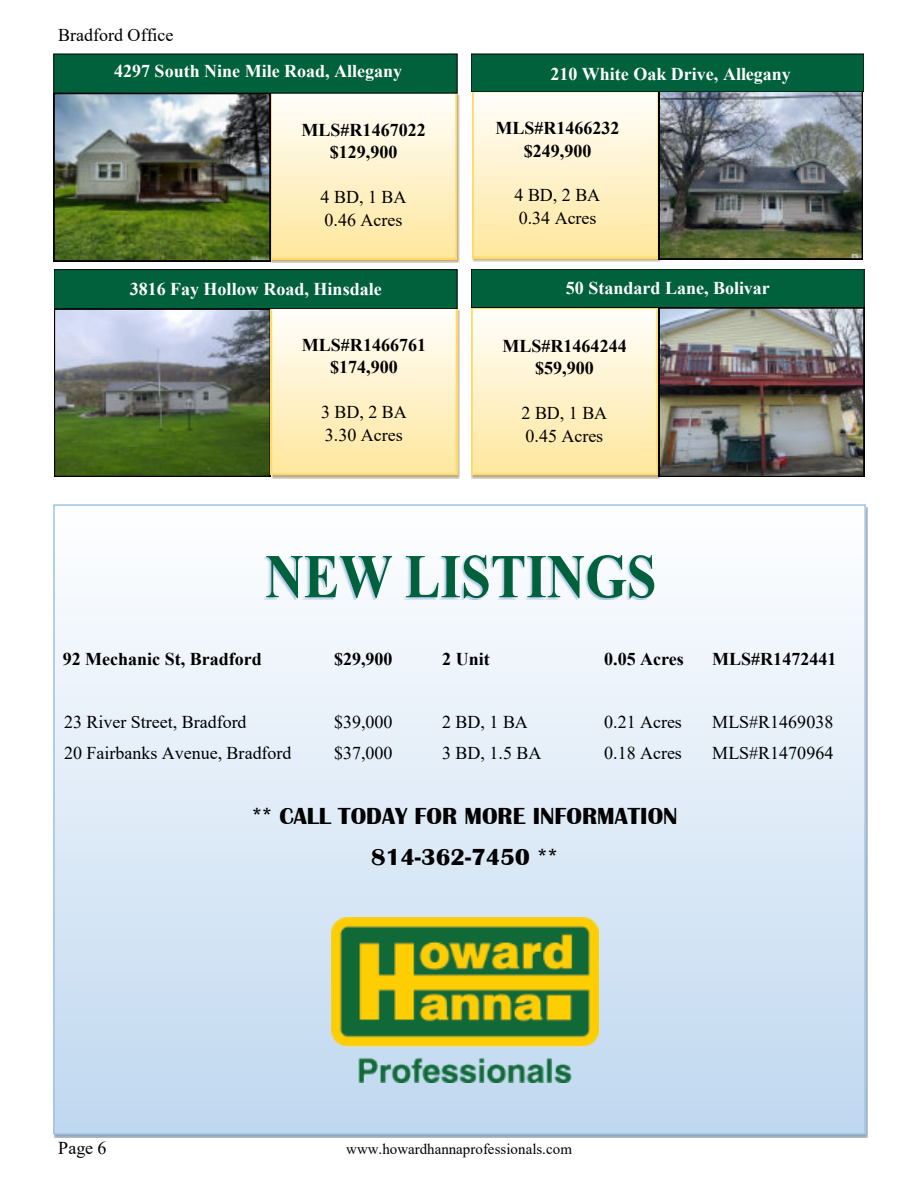
<style>
.page{position:relative;width:918px;height:1188px;background:#fff}
.page>*{position:absolute;margin:0;border:0;box-sizing:border-box;transform-origin:0 0}
.t1{font:700 24px/40.7px "Britannic";color:#000;text-align:center}
.t2{font:18px/22.6px "Times New Roman";color:#000}
.t3{font:700 18px/22.4px "Times New Roman";color:#000;text-align:center}
.t4{font:700 18px "Times New Roman";color:#fff}
.t5{font:15px "Times New Roman";color:#000}
</style>
<div class="page">
<img style="left:271px;top:94px;width:188px;height:169px">
<img style="left:54px;top:93px;width:403px;height:168px">
<div style="left:54px;top:54px;width:403px;height:39px;background:#00613c;border:1px solid #000"></div>
<img style="left:271px;top:310px;width:188px;height:169px">
<svg style="left:472px;top:92px;width:391px;height:167px;background:#b1ae99"></svg>
<div style="left:54px;top:505px;width:811px;height:629px;background:linear-gradient(to bottom,#fff,#bfd7ee)"></div>
<img style="left:264px;top:556px;width:389px;height:44px">
<svg style="left:266px;top:556px;width:126px;height:42px"></svg>
<svg style="left:406px;top:555px;width:248px;height:43px"></svg>
<svg style="left:54px;top:309px;width:403px;height:168px;background:#b3b597"></svg>
<img style="left:471px;top:308px;width:393px;height:169px">
<div style="left:471px;top:269px;width:393px;height:39px;background:#00613c;border:1px solid #000"></div>
<div style="left:54px;top:270px;width:403px;height:39px;background:#00613c;border:1px solid #000"></div>
<div style="left:471px;top:54px;width:393px;height:38px;background:#00613c;border:1px solid #000"></div>
<img style="left:331px;top:918px;width:267px;height:165px">
<p class="t2" style="left:58px;top:25px;width:117px">Bradford Office</p>
<p class="t4" style="left:114px;top:65px;width:290px">4297 South Nine Mile Road, Allegany</p>
<p class="t4" style="left:551px;top:67px;width:242px">210 White Oak Drive, Allegany</p>
<p class="t3" style="left:302px;top:121px;width:126px">MLS#R1467022 $129,900</p>
<p class="t2" style="left:321px;top:188px;width:87px">4 BD, 1 BA<br>0.46 Acres</p>
<p class="t3" style="left:496px;top:119px;width:126px">MLS#R1466232 $249,900</p>
<p class="t2" style="left:515px;top:186px;width:87px">4 BD, 2 BA<br>0.34 Acres</p>
<p class="t4" style="left:130px;top:283px;width:253px">3816 Fay Hollow Road, Hinsdale</p>
<p class="t4" style="left:566px;top:282px;width:206px">50 Standard Lane, Bolivar</p>
<p class="t3" style="left:302px;top:335px;width:126px">MLS#R1466761 $174,900</p>
<p class="t2" style="left:321px;top:402px;width:87px">3 BD, 2 BA<br>3.30 Acres</p>
<p class="t3" style="left:502px;top:336px;width:126px">MLS#R1464244 $59,900</p>
<p class="t2" style="left:522px;top:403px;width:87px">2 BD, 1 BA<br>0.45 Acres</p>
<p class="t3" style="left:63px;top:650px;width:200px">92 Mechanic St, Bradford</p>
<p class="t3" style="left:334px;top:650px;width:60px">$29,900</p>
<p class="t3" style="left:442px;top:650px;width:49px">2 Unit</p>
<p class="t3" style="left:604px;top:650px;width:81px">0.05 Acres</p>
<p class="t3" style="left:712px;top:650px;width:126px">MLS#R1472441</p>
<p class="t2" style="left:64px;top:712px;width:184px">23 River Street, Bradford</p>
<p class="t2" style="left:334px;top:712px;width:60px">$39,000</p>
<p class="t2" style="left:442px;top:712px;width:87px">2 BD, 1 BA</p>
<p class="t2" style="left:604px;top:712px;width:79px">0.21 Acres</p>
<p class="t2" style="left:712px;top:712px;width:123px">MLS#R1469038</p>
<p class="t2" style="left:64px;top:744px;width:229px">20 Fairbanks Avenue, Bradford</p>
<p class="t2" style="left:334px;top:744px;width:60px">$37,000</p>
<p class="t2" style="left:442px;top:744px;width:101px">3 BD, 1.5 BA</p>
<p class="t2" style="left:604px;top:744px;width:79px">0.18 Acres</p>
<p class="t2" style="left:712px;top:744px;width:123px">MLS#R1470964</p>
<h1 class="t1" style="left:252px;top:798px;width:427px">** CALL TODAY FOR MORE INFORMATION<br>814-362-7450 **</h1>
<p class="t2" style="left:58px;top:1138px;width:50px">Page 6</p>
<p class="t5" style="left:346px;top:1143px;width:227px">www.howardhannaprofessionals.com</p>
</div>
